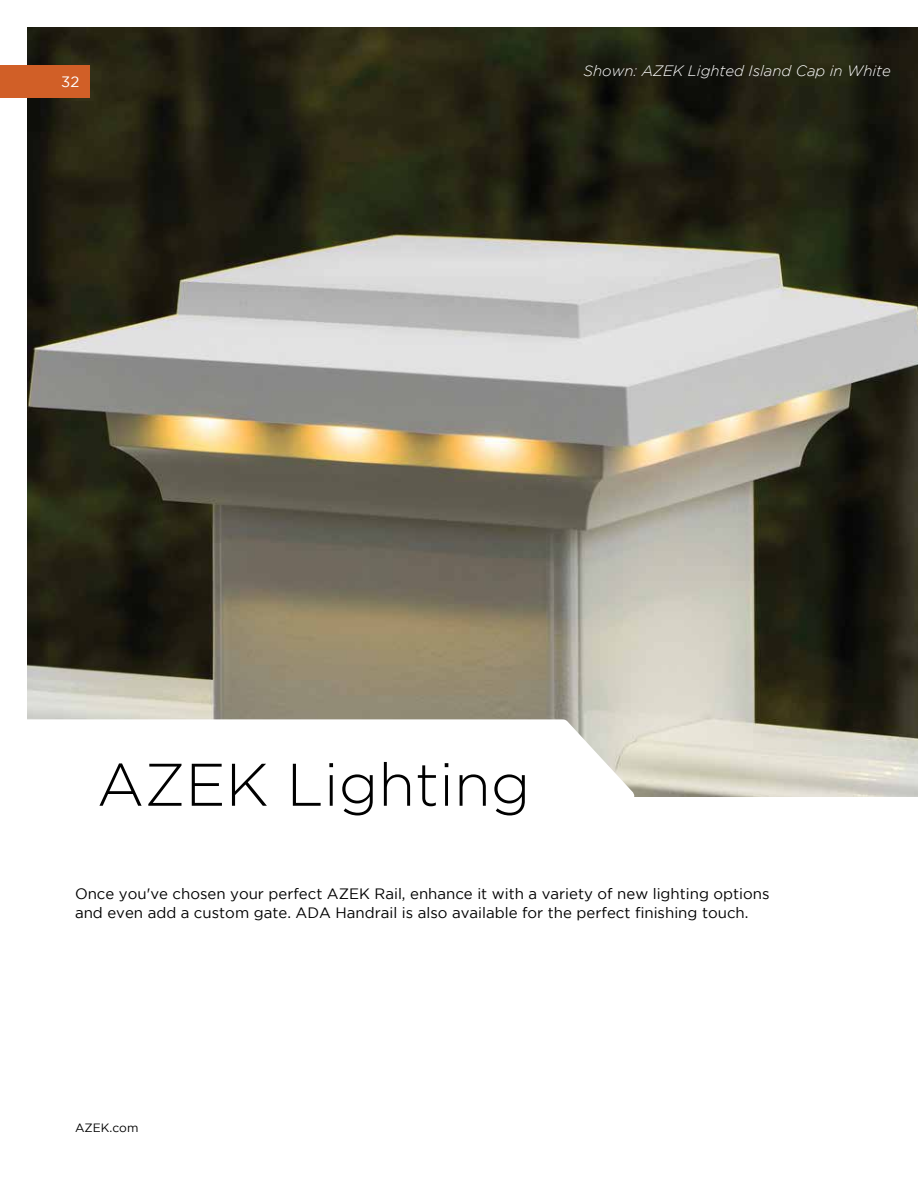
<style>
.page{position:relative;width:918px;height:1188px;background:#fff}
.page>*{position:absolute;margin:0;border:0;box-sizing:border-box;transform-origin:0 0}
.t1{font:300 60px "Gotham";color:#000}
.t2{font:15px/19.5px "Gotham";color:#000}
.t3{font:italic 300 15px "Gotham";color:#fff}
.t4{font:15px "Gotham";color:#fff}
.t5{font:12px "Gotham";color:#000}
</style>
<div class="page">
<img style="left:27px;top:27px;width:891px;height:770px">
<svg style="left:27px;top:719px;width:608px;height:78px"></svg>
<div style="left:0;top:65px;width:90px;height:32px;background:#d15f27"></div>
<p class="t4" style="left:61px;top:73px;width:20px">32</p>
<p class="t3" style="left:584px;top:62px;width:309px">Shown: AZEK Lighted Island Cap in White</p>
<h1 class="t1" style="left:97px;top:752px;width:435px">AZEK Lighting</h1>
<p class="t2" style="left:75px;top:884px;width:696px">Once you've chosen your perfect AZEK Rail, enhance it with a variety of new lighting options and even add a custom gate. ADA Handrail is also available for the perfect finishing touch.</p>
<p class="t5" style="left:75px;top:1121px;width:65px">AZEK.com</p>
</div>
